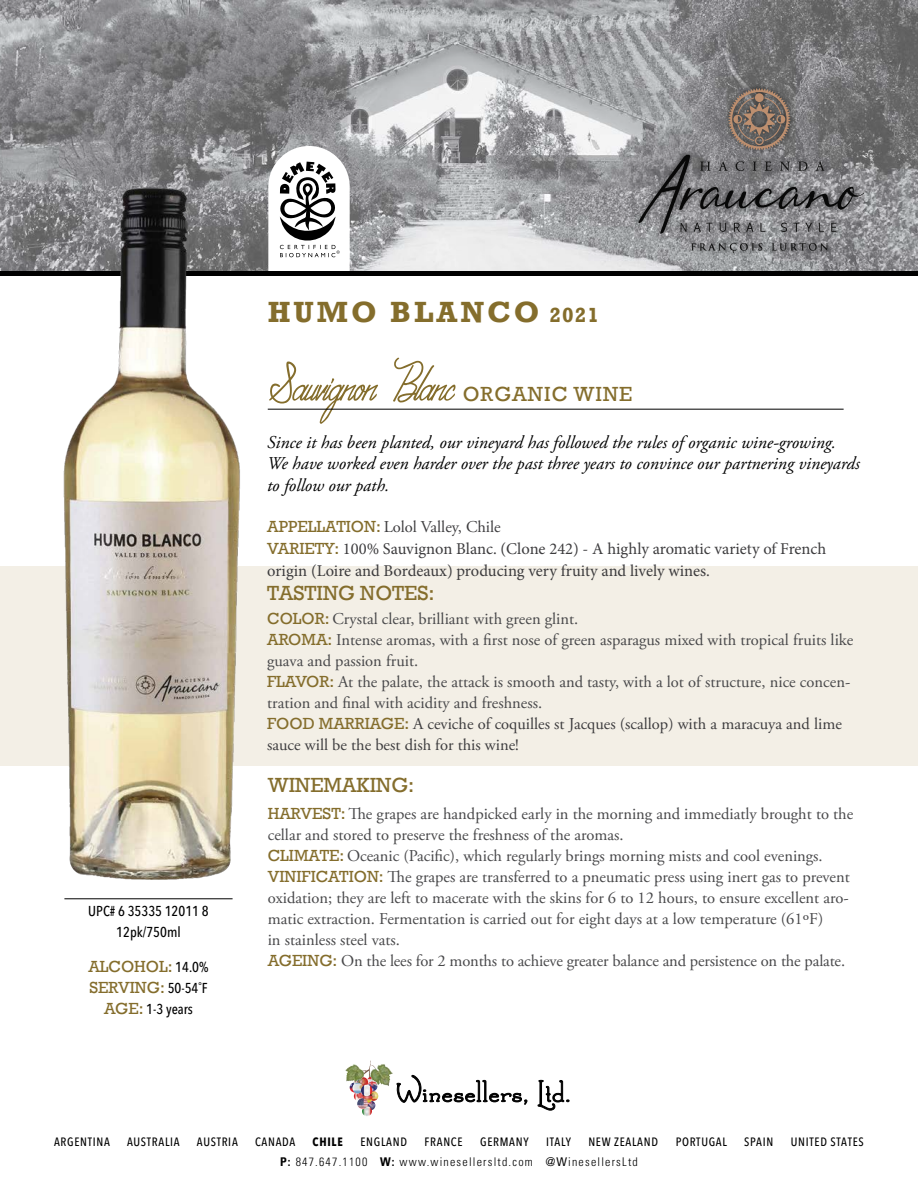
<style>
.page{position:relative;width:918px;height:1188px;background:#fff}
.page>*{position:absolute;margin:0;border:0;box-sizing:border-box;transform-origin:0 0}
.t1{font:75px "Adventures on the Mountains";color:#846d2c}
.t2{font:700 30px "Rockwell";letter-spacing:.1em;color:#846d2c}
.t3{font:21px "Rockwell";color:#846d2c}
.t4{font:21px "Rockwell";letter-spacing:.05em;color:#846d2c}
.t5{font:italic 18px/21.6px "Adobe Garamond Pro";color:#000}
.t6{font:16.5px/21px "Adobe Garamond Pro";color:#48484a}
.t7{font:16.5px/21.6px "Minion Pro";color:#3d3c3e}
.t8{font:16.5px "Adobe Garamond Pro";color:#3d3c3e}
.t9{font:16.5px/21px "Rockwell";color:#846d2c}
.t10{font:500 14.25px/21px "Avenir Next Condensed";color:#000;text-align:center}
.t11{font:500 12px "Avenir Next Condensed";letter-spacing:.06em;color:#000}
.t12{font:300 condensed 12px "Univers LT Std";letter-spacing:.1em;color:#000}
.t13{font:700 12px "Avenir Next Condensed";letter-spacing:.06em;color:#000}
.s1{font-family:"Avenir Next Condensed";font-weight:500;font-size:14.25px;color:#000}
.s2{font-family:"Rockwell";font-weight:400;font-size:16.5px;color:#846d2c}
.s3{font-size:21px}
.s4{font-family:"Rockwell";color:#846d2c}
.s5{color:#3d3c3e}
.s6{font-weight:700}
.s7{font-weight:400}
</style>
<div class="page">
<img style="left:0;top:0;width:918px;height:271px">
<div style="left:633px;top:83px;width:236px;height:175px;background:#000;opacity:.6"></div>
<svg style="left:771px;top:243px;width:57px;height:8px"></svg>
<svg style="left:691px;top:243px;width:72px;height:10px"></svg>
<svg style="left:639px;top:88px;width:225px;height:146px;background:#7e7c7d"></svg>
<div style="left:0;top:567px;width:918px;height:199px;background:#f3efe6"></div>
<hr style="left:268px;top:409px;width:576px;height:1px;background:#000">
<hr style="left:64px;top:899px;width:169px;height:1px;background:#000">
<svg style="left:268px;top:146px;width:82px;height:125px"></svg>
<img style="left:345px;top:1060px;width:48px;height:56px">
<svg style="left:396px;top:1075px;width:132px;height:30px"></svg>
<svg style="left:537px;top:1080px;width:32px;height:31px"></svg>
<div style="left:0;top:271px;width:918px;height:5px;background:#000"></div>
<img style="left:43px;top:175px;width:211px;height:705px">
<p class="t10" style="left:88px;top:901px;width:122px">UPC# 6 35335 12011 8<br>12pk/750ml</p>
<p class="t9" style="left:88px;top:956px;width:122px">ALCOHOL: <span class="s1">14.0%<br></span>SERVING: <span class="s1">50-54˚F</span></p>
<p class="t10" style="left:104px;top:998px;width:90px"><span class="s2">AGE:</span> 1-3 years</p>
<h2 class="t2" style="left:268px;top:294px;width:333px">HUMO BLANCO <span class="s3">2021</span></h2>
<h1 class="t1" style="left:268px;top:348px;width:189px">Sauvignon Blanc</h1>
<p class="t4" style="left:463px;top:381px;width:171px">ORGANIC WINE</p>
<p class="t5" style="left:267px;top:432px;width:594px">Since it has been planted, our vineyard has followed the rules of organic wine-growing.<br>We have worked even harder over the past three years to convince our partnering vineyards to follow our path.</p>
<p class="t8" style="left:267px;top:517px;width:235px"><span class="s4">APPELLATION:</span> Lolol Valley, Chile</p>
<p class="t7" style="left:267px;top:538px;width:561px"><span class="s4">VARIETY:</span> 100% Sauvignon Blanc. (Clone 242) - A highly aromatic variety of French origin (Loire and Bordeaux) producing very fruity and lively wines.</p>
<p class="t3" style="left:267px;top:581px;width:169px">TASTING NOTES:</p>
<p class="t6" style="left:267px;top:609px;width:588px"><span class="s4">COLOR:</span> Crystal clear, brilliant with green glint.<br><span class="s4">AROMA:</span> Intense aromas, with a first nose of green asparagus mixed with tropical fruits like guava and passion fruit.<br><span class="s4">FLAVOR:</span> At the palate, the attack is smooth and tasty, with a lot of structure, nice concen&shy;tration and final with acidity and freshness.<br><span class="s4">FOOD MARRIAGE:</span> <span class="s5">A ceviche of coquilles st Jacques (scallop) with a maracuya and lime sauce will be the best dish for this wine!</span></p>
<p class="t3" style="left:268px;top:772px;width:148px">WINEMAKING:</p>
<p class="t6" style="left:268px;top:803px;width:587px"><span class="s4">HARVEST:</span> The grapes are handpicked early in the morning and immediatly brought to the cellar and stored to preserve the freshness of the aromas.<br><span class="s4">CLIMATE:</span> Oceanic (Pacific), which regularly brings morning mists and cool evenings.<br><span class="s4">VINIFICATION:</span> The grapes are transferred to a pneumatic press using inert gas to prevent oxidation; they are left to macerate with the skins for 6 to 12 hours, to ensure excellent aro&shy;matic extraction. Fermentation is carried out for eight days at a low temperature (61ºF)<br>in stainless steel vats.<br><span class="s4">AGEING:</span> On the lees for 2 months to achieve greater balance and persistence on the palate.</p>
<p class="t11" style="left:54px;top:1135px;width:57px">ARGENTINA</p>
<p class="t11" style="left:127px;top:1135px;width:54px">AUSTRALIA</p>
<p class="t11" style="left:197px;top:1135px;width:42px">AUSTRIA</p>
<p class="t11" style="left:255px;top:1135px;width:42px">CANADA</p>
<p class="t13" style="left:313px;top:1134px;width:32px">CHILE</p>
<p class="t11" style="left:360px;top:1135px;width:48px">ENGLAND</p>
<p class="t11" style="left:425px;top:1135px;width:40px">FRANCE</p>
<p class="t11" style="left:480px;top:1135px;width:50px">GERMANY</p>
<p class="t11" style="left:546px;top:1135px;width:27px">ITALY</p>
<p class="t11" style="left:588px;top:1135px;width:71px">NEW ZEALAND</p>
<p class="t11" style="left:676px;top:1135px;width:53px">PORTUGAL</p>
<p class="t11" style="left:744px;top:1135px;width:31px">SPAIN</p>
<p class="t11" style="left:791px;top:1135px;width:74px">UNITED STATES</p>
<p class="t12" style="left:280px;top:1154px;width:359px"><span class="s6">P:</span> 847.647.1100 <span class="s6">W:</span> www.winesellersltd.com <span class="s7">@W</span>inesellersLtd</p>
</div>
